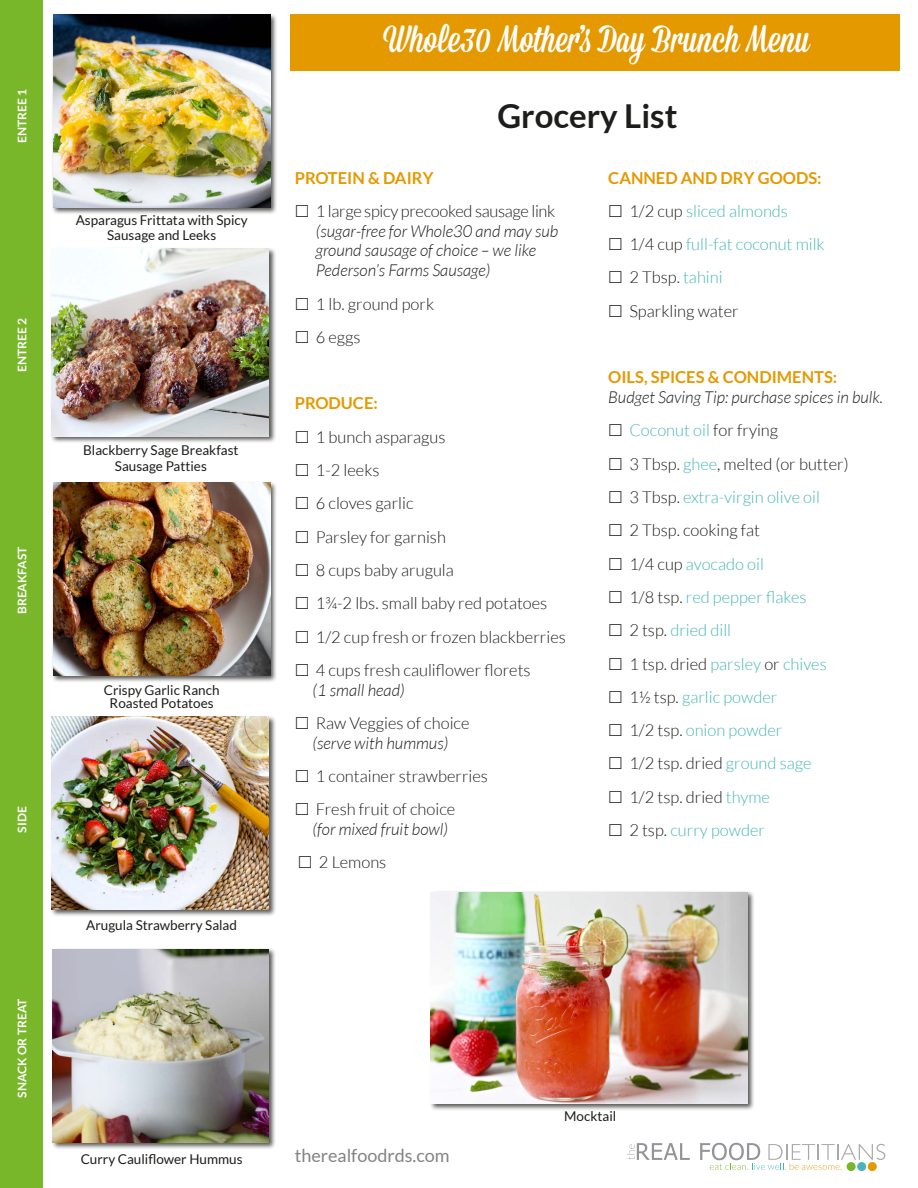
<style>
.page{position:relative;width:918px;height:1188px;background:#fff}
.page>*{position:absolute;margin:0;border:0;box-sizing:border-box;transform-origin:0 0}
.t1{font:37.65px "Mission Script";color:#fff}
.t2{font:700 33px "Lato";color:#1d1d1b}
.t3{font:18px "Lato";color:#818385}
.t4{font:300 16.5px/19.8px "Lato";color:#1d1d1b}
.t5{font:300 16.5px "Lato";color:#48b6b6}
.t6{font:italic 300 16.5px/19.8px "Lato";color:#1d1d1b}
.t7{font:700 16.5px "Lato";color:#e49900}
.t8{font:13.5px "Lato";color:#1d1d1b}
.t9{font:700 12px "Lato";color:#fff}
.s1{font-style:normal}
.s2{font-style:italic}
.s3{color:#1d1d1b}
.s4{color:#48b6b6}
.s5{font-weight:700;font-style:normal;color:#e49900}
</style>
<div class="page">
<div style="left:0;top:0;width:42px;height:1188px;background:#78b62a"></div>
<div style="left:290px;top:15px;width:609px;height:56px;background:#e49900"></div>
<div style="left:51px;top:13px;width:227px;height:202px;background:#1d1d1b;opacity:.75"></div>
<img style="left:53px;top:15px;width:217px;height:193px">
<div style="left:51px;top:481px;width:227px;height:202px;background:#1d1d1b;opacity:.75"></div>
<img style="left:53px;top:483px;width:217px;height:193px">
<div style="left:50px;top:247px;width:227px;height:197px;background:#1d1d1b;opacity:.75"></div>
<img style="left:52px;top:249px;width:217px;height:187px">
<div style="left:50px;top:715px;width:227px;height:202px;background:#1d1d1b;opacity:.75"></div>
<img style="left:52px;top:717px;width:217px;height:193px">
<div style="left:51px;top:948px;width:225px;height:202px;background:#1d1d1b;opacity:.75"></div>
<img style="left:53px;top:949px;width:216px;height:193px">
<div style="left:429px;top:890px;width:326px;height:221px;background:#1d1d1b;opacity:.75"></div>
<img style="left:430px;top:892px;width:317px;height:211px">
<svg style="left:627px;top:1143px;width:63px;height:17px"></svg>
<svg style="left:700px;top:1143px;width:185px;height:27px"></svg>
<p class="t9" style="left:15px;top:143px;width:55px;rotate:-90deg">ENTREE 1</p>
<p class="t9" style="left:15px;top:372px;width:55px;rotate:-90deg">ENTREE 2</p>
<p class="t9" style="left:15px;top:614px;width:69px;rotate:-90deg">BREAKFAST</p>
<p class="t9" style="left:15px;top:833px;width:28px;rotate:-90deg">SIDE</p>
<p class="t9" style="left:15px;top:1098px;width:100px;rotate:-90deg">SNACK OR TREAT</p>
<p class="t8" style="left:76px;top:213px;width:173px">Asparagus Frittata with Spicy</p>
<p class="t8" style="left:107px;top:228px;width:111px">Sausage and Leeks</p>
<p class="t8" style="left:83px;top:442px;width:157px">Blackberry Sage Breakfast</p>
<p class="t8" style="left:115px;top:459px;width:94px">Sausage Patties</p>
<p class="t8" style="left:104px;top:682px;width:117px">Crispy Garlic Ranch</p>
<p class="t8" style="left:110px;top:696px;width:106px">Roasted Potatoes</p>
<p class="t8" style="left:86px;top:918px;width:152px">Arugula Strawberry Salad</p>
<p class="t1" style="left:384px;top:17px;width:427px">Whole30 Mother’s Day Brunch Menu</p>
<p class="t2" style="left:497px;top:97px;width:182px">Grocery List</p>
<p class="t7" style="left:295px;top:168px;width:140px">PROTEIN &amp; DAIRY</p>
<p class="t6" style="left:316px;top:202px;width:244px"><span class="s1">1 large spicy precooked sausage link </span>(sugar-free for Whole30 and may sub ground sausage of choice – we like Pederson’s Farms Sausage)</p>
<p class="t4" style="left:316px;top:294px;width:120px">1 lb. ground pork</p>
<p class="t4" style="left:316px;top:327px;width:46px">6 eggs</p>
<p class="t7" style="left:295px;top:394px;width:85px">PRODUCE:</p>
<p class="t4" style="left:316px;top:427px;width:131px">1 bunch asparagus</p>
<p class="t4" style="left:316px;top:460px;width:65px">1-2 leeks</p>
<p class="t4" style="left:316px;top:494px;width:99px">6 cloves garlic</p>
<p class="t4" style="left:316px;top:527px;width:132px">Parsley for garnish</p>
<p class="t4" style="left:316px;top:560px;width:140px">8 cups baby arugula</p>
<p class="t4" style="left:316px;top:594px;width:233px">1¾-2 lbs. small baby red potatoes</p>
<p class="t4" style="left:316px;top:627px;width:252px">1/2 cup fresh or frozen blackberries</p>
<p class="t4" style="left:313px;top:660px;width:220px">4 cups fresh cauliflower florets <span class="s2">(1 small head)</span></p>
<p class="t4" style="left:313px;top:713px;width:158px">Raw Veggies of choice <span class="s2">(serve with hummus)</span></p>
<p class="t4" style="left:316px;top:766px;width:174px">1 container strawberries</p>
<p class="t6" style="left:313px;top:800px;width:144px"><span class="s1">Fresh fruit of choice </span>(for mixed fruit bowl)</p>
<p class="t4" style="left:319px;top:853px;width:69px">2 Lemons</p>
<p class="t7" style="left:608px;top:168px;width:215px">CANNED AND DRY GOODS:</p>
<p class="t5" style="left:629px;top:202px;width:160px"><span class="s3">1/2 cup</span> sliced almonds</p>
<p class="t5" style="left:629px;top:235px;width:197px"><span class="s3">1/4 cup</span> full-fat coconut milk</p>
<p class="t4" style="left:629px;top:268px;width:95px">2 Tbsp. <span class="s4">tahini</span></p>
<p class="t4" style="left:629px;top:301px;width:111px">Sparkling water</p>
<p class="t6" style="left:608px;top:368px;width:276px"><span class="s5">OILS, SPICES &amp; CONDIMENTS:<br></span>Budget Saving Tip: purchase spices in bulk.</p>
<p class="t5" style="left:629px;top:422px;width:150px">Coconut oil <span class="s3">for frying</span></p>
<p class="t4" style="left:629px;top:454px;width:221px">3 Tbsp. <span class="s4">ghee</span>, melted (or butter)</p>
<p class="t5" style="left:629px;top:488px;width:192px"><span class="s3">3 Tbsp.</span> extra-virgin olive oil</p>
<p class="t4" style="left:629px;top:521px;width:132px">2 Tbsp. cooking fat</p>
<p class="t5" style="left:629px;top:555px;width:136px"><span class="s3">1/4 cup</span> avocado oil</p>
<p class="t5" style="left:629px;top:588px;width:179px"><span class="s3">1/8 tsp.</span> red pepper flakes</p>
<p class="t5" style="left:629px;top:621px;width:103px"><span class="s3">2 tsp.</span> dried dill</p>
<p class="t5" style="left:629px;top:655px;width:199px"><span class="s3">1 tsp. dried</span> parsley <span class="s3">or</span> chives</p>
<p class="t5" style="left:629px;top:688px;width:150px"><span class="s3">1½ tsp.</span> garlic powder</p>
<p class="t5" style="left:629px;top:721px;width:155px"><span class="s3">1/2 tsp.</span> onion powder</p>
<p class="t4" style="left:629px;top:754px;width:184px">1/2 tsp. dried <span class="s4">ground sage</span></p>
<p class="t4" style="left:629px;top:787px;width:142px">1/2 tsp. dried <span class="s4">thyme</span></p>
<p class="t5" style="left:629px;top:821px;width:137px"><span class="s3">2 tsp.</span> curry powder</p>
<p class="t8" style="left:81px;top:1152px;width:163px">Curry Cauliflower Hummus</p>
<p class="t3" style="left:295px;top:1146px;width:156px">therealfoodrds.com</p>
<p class="t8" style="left:564px;top:1109px;width:54px">Mocktail</p>
</div>
